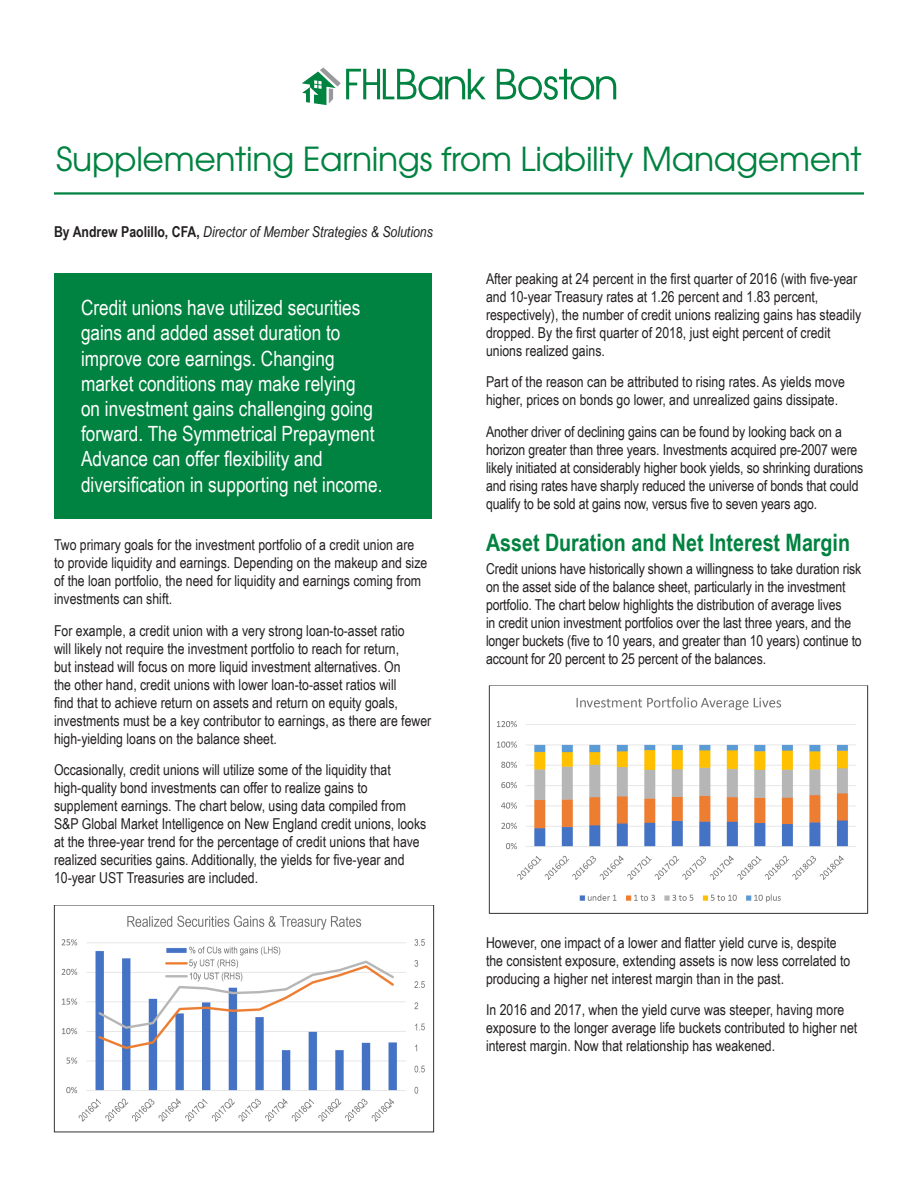
<style>
.page{position:relative;width:918px;height:1188px;background:#fff}
.page>*{position:absolute;margin:0;border:0;box-sizing:border-box;transform-origin:0 0}
.t1{font:33px "Te X Gyre Adventor";letter-spacing:-.01em;color:#008240}
.Dark_Green_Header{font:700 24px "Arial Narrow";color:#008240}
.t2{font:21px/25.2px "Arial Narrow";color:#fff}
.body_text{font:15px/18px "Arial Narrow";color:#231f20}
.body_text-2{font:italic 15px "Arial Narrow";color:#231f20}
.s1{font-weight:700;font-style:normal}
</style>
<div class="page">
<div style="left:54px;top:273px;width:378px;height:246px;background:#008240"></div>
<img style="left:488px;top:685px;width:381px;height:229px">
<hr style="left:54px;top:192px;width:810px;height:3px;background:#008240">
<svg style="left:497px;top:69px;width:119px;height:31px"></svg>
<svg style="left:302px;top:68px;width:184px;height:37px"></svg>
<img style="left:53px;top:905px;width:382px;height:228px">
<p class="t1" style="left:56px;top:133px;width:807px">Supplementing Earnings from Liability Management</p>
<p class="body_text-2" style="left:54px;top:221px;width:380px"><span class="s1">By Andrew Paolillo, CFA,</span> Director of Member Strategies &amp; Solutions</p>
<p class="t2" style="left:81px;top:295px;width:303px">Credit unions have utilized securities gains and added asset duration to improve core earnings. Changing market conditions may make relying<br>on investment gains challenging going forward. The Symmetrical Prepayment Advance can offer flexibility and diversification in supporting net income.</p>
<p class="body_text" style="left:54px;top:535px;width:375px">Two primary goals for the investment portfolio of a credit union are to provide liquidity and earnings. Depending on the makeup and size of the loan portfolio, the need for liquidity and earnings coming from investments can shift.</p>
<p class="body_text" style="left:54px;top:621px;width:379px">For example, a credit union with a very strong loan‑to‑asset ratio<br>will likely not require the investment portfolio to reach for return,<br>but instead will focus on more liquid investment alternatives. On<br>the other hand, credit unions with lower loan‑to‑asset ratios will<br>find that to achieve return on assets and return on equity goals, investments must be a key contributor to earnings, as there are fewer high‑yielding loans on the balance sheet.</p>
<p class="body_text" style="left:54px;top:760px;width:374px">Occasionally, credit unions will utilize some of the liquidity that high‑quality bond investments can offer to realize gains to supplement earnings. The chart below, using data compiled from S&amp;P Global Market Intelligence on New England credit unions, looks at the three‑year trend for the percentage of credit unions that have realized securities gains. Additionally, the yields for five‑year and 10‑year UST Treasuries are included.</p>
<p class="body_text" style="left:486px;top:269px;width:377px">After peaking at 24 percent in the first quarter of 2016 (with five‑year and 10‑year Treasury rates at 1.26 percent and 1.83 percent, respectively), the number of credit unions realizing gains has steadily dropped. By the first quarter of 2018, just eight percent of credit unions realized gains.</p>
<p class="body_text" style="left:486px;top:373px;width:361px">Part of the reason can be attributed to rising rates. As yields move higher, prices on bonds go lower, and unrealized gains dissipate.</p>
<p class="body_text" style="left:486px;top:422px;width:379px">Another driver of declining gains can be found by looking back on a horizon greater than three years. Investments acquired pre‑2007 were likely initiated at considerably higher book yields, so shrinking durations and rising rates have sharply reduced the universe of bonds that could qualify to be sold at gains now, versus five to seven years ago.</p>
<p class="Dark_Green_Header" style="left:486px;top:525px;width:366px">Asset Duration and Net Interest Margin</p>
<p class="body_text" style="left:486px;top:559px;width:377px">Credit unions have historically shown a willingness to take duration risk on the asset side of the balance sheet, particularly in the investment portfolio. The chart below highlights the distribution of average lives<br>in credit union investment portfolios over the last three years, and the longer buckets (five to 10 years, and greater than 10 years) continue to account for 20 percent to 25 percent of the balances.</p>
<p class="body_text" style="left:486px;top:933px;width:366px">However, one impact of a lower and flatter yield curve is, despite the consistent exposure, extending assets is now less correlated to producing a higher net interest margin than in the past.</p>
<p class="body_text" style="left:486px;top:1001px;width:373px">In 2016 and 2017, when the yield curve was steeper, having more exposure to the longer average life buckets contributed to higher net interest margin. Now that relationship has weakened.</p>
</div>
